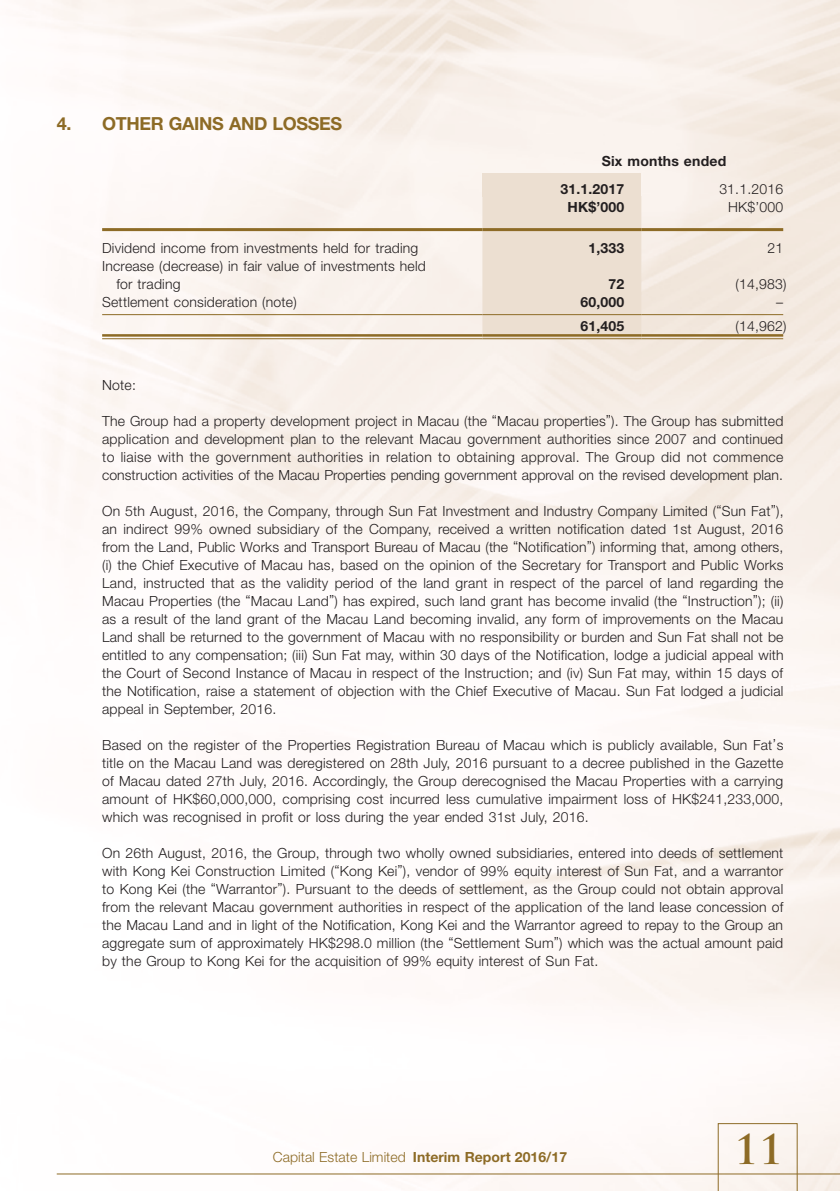
<style>
.page{position:relative;width:840px;height:1191px;background:#fff}
.page>*{position:absolute;margin:0;border:0;box-sizing:border-box;transform-origin:0 0}
.t1{font:700 40px "Trajan Pro";color:#8d6b26}
.Notes_HD1{font:700 18px "Helvetica Neue LT Std";letter-spacing:-.02em;color:#8d6b26}
.Notes{font:300 14px/18px "Helvetica Neue LT Std";letter-spacing:.015em;color:#231f20;text-align:justify}
.Notes-2{font:700 14px "Helvetica Neue LT Std";letter-spacing:.015em;color:#231f20}
.t2{font:300 14px "Helvetica Neue LT Std";letter-spacing:.005em;color:#8d6b26}
.s1{font-weight:700}
</style>
<div class="page">
<img style="left:29px;top:0;width:810px;height:1191px">
<svg style="left:717px;top:1123px;width:80px;height:68px"></svg>
<hr style="left:57px;top:1173px;width:782px;height:1px;background:#8d6b26">
<div style="left:482px;top:173px;width:159px;height:23px;background:#ecdfd1"></div>
<div style="left:482px;top:196px;width:159px;height:142px;background:#ecdfd1"></div>
<hr style="left:102px;top:228px;width:380px;height:3px;background:#8d6b26">
<hr style="left:482px;top:228px;width:159px;height:3px;background:#8d6b26">
<hr style="left:641px;top:228px;width:141px;height:3px;background:#8d6b26">
<hr style="left:102px;top:314px;width:380px;height:1px;background:#8d6b26">
<hr style="left:482px;top:314px;width:159px;height:1px;background:#8d6b26">
<hr style="left:641px;top:314px;width:141px;height:1px;background:#8d6b26">
<hr style="left:102px;top:334px;width:380px;height:3px;background:#8d6b26">
<hr style="left:102px;top:338px;width:380px;height:1px;background:#8d6b26">
<hr style="left:482px;top:334px;width:159px;height:3px;background:#8d6b26">
<hr style="left:482px;top:338px;width:159px;height:1px;background:#8d6b26">
<hr style="left:641px;top:334px;width:141px;height:3px;background:#8d6b26">
<hr style="left:641px;top:338px;width:141px;height:1px;background:#8d6b26">
<p class="Notes_HD1" style="left:57px;top:112px;width:287px">4. OTHER GAINS AND LOSSES</p>
<p class="Notes-2" style="left:601px;top:152px;width:126px">Six months ended</p>
<p class="Notes-2" style="left:560px;top:181px;width:65px">31.1.2017</p>
<p class="Notes" style="left:719px;top:180px;width:65px">31.1.2016</p>
<p class="Notes-2" style="left:567px;top:199px;width:58px">HK$’000</p>
<p class="Notes" style="left:727px;top:198px;width:57px">HK$’000</p>
<p class="Notes" style="left:102px;top:239px;width:317px">Dividend income from investments held for trading</p>
<p class="Notes-2" style="left:588px;top:240px;width:37px">1,333</p>
<p class="Notes" style="left:767px;top:239px;width:17px">21</p>
<p class="Notes" style="left:116px;top:257px;width:311px;text-indent:-14px">Increase (decrease) in fair value of investments held for trading</p>
<p class="Notes-2" style="left:608px;top:276px;width:17px">72</p>
<p class="Notes" style="left:735px;top:275px;width:52px">(14,983)</p>
<p class="Notes" style="left:102px;top:293px;width:196px">Settlement consideration (note)</p>
<p class="Notes-2" style="left:580px;top:294px;width:45px">60,000</p>
<p class="Notes" style="left:775px;top:293px;width:8px">–</p>
<p class="Notes-2" style="left:580px;top:318px;width:45px">61,405</p>
<p class="Notes" style="left:735px;top:317px;width:52px">(14,962)</p>
<p class="Notes" style="left:102px;top:375px;width:35px">Note:</p>
<p class="Notes" style="left:102px;top:411px;width:682px">The Group had a property development project in Macau (the “Macau properties”). The Group has submitted application and development plan to the relevant Macau government authorities since 2007 and continued to liaise with the government authorities in relation to obtaining approval. The Group did not commence construction activities of the Macau Properties pending government approval on the revised development plan.</p>
<p class="Notes" style="left:102px;top:501px;width:682px">On 5th August, 2016, the Company, through Sun Fat Investment and Industry Company Limited (“Sun Fat”), an indirect 99% owned subsidiary of the Company, received a written notification dated 1st August, 2016 from the Land, Public Works and Transport Bureau of Macau (the “Notification”) informing that, among others, (i) the Chief Executive of Macau has, based on the opinion of the Secretary for Transport and Public Works Land, instructed that as the validity period of the land grant in respect of the parcel of land regarding the Macau Properties (the “Macau Land”) has expired, such land grant has become invalid (the “Instruction”); (ii) as a result of the land grant of the Macau Land becoming invalid, any form of improvements on the Macau Land shall be returned to the government of Macau with no responsibility or burden and Sun Fat shall not be entitled to any compensation; (iii) Sun Fat may, within 30 days of the Notification, lodge a judicial appeal with the Court of Second Instance of Macau in respect of the Instruction; and (iv) Sun Fat may, within 15 days of the Notification, raise a statement of objection with the Chief Executive of Macau. Sun Fat lodged a judicial appeal in September, 2016.</p>
<p class="Notes" style="left:102px;top:735px;width:682px">Based on the register of the Properties Registration Bureau of Macau which is publicly available, Sun Fat’s title on the Macau Land was deregistered on 28th July, 2016 pursuant to a decree published in the Gazette of Macau dated 27th July, 2016. Accordingly, the Group derecognised the Macau Properties with a carrying amount of HK$60,000,000, comprising cost incurred less cumulative impairment loss of HK$241,233,000, which was recognised in profit or loss during the year ended 31st July, 2016.</p>
<p class="Notes" style="left:102px;top:843px;width:682px">On 26th August, 2016, the Group, through two wholly owned subsidiaries, entered into deeds of settlement with Kong Kei Construction Limited (“Kong Kei”), vendor of 99% equity interest of Sun Fat, and a warrantor to Kong Kei (the “Warrantor”). Pursuant to the deeds of settlement, as the Group could not obtain approval from the relevant Macau government authorities in respect of the application of the land lease concession of the Macau Land and in light of the Notification, Kong Kei and the Warrantor agreed to repay to the Group an aggregate sum of approximately HK$298.0 million (the “Settlement Sum”) which was the actual amount paid by the Group to Kong Kei for the acquisition of 99% equity interest of Sun Fat.</p>
<p class="t2" style="left:273px;top:1148px;width:295px">Capital Estate Limited <span class="s1">Interim Report 2016/17</span></p>
<h1 class="t1" style="left:734px;top:1124px;width:50px">11</h1>
</div>
